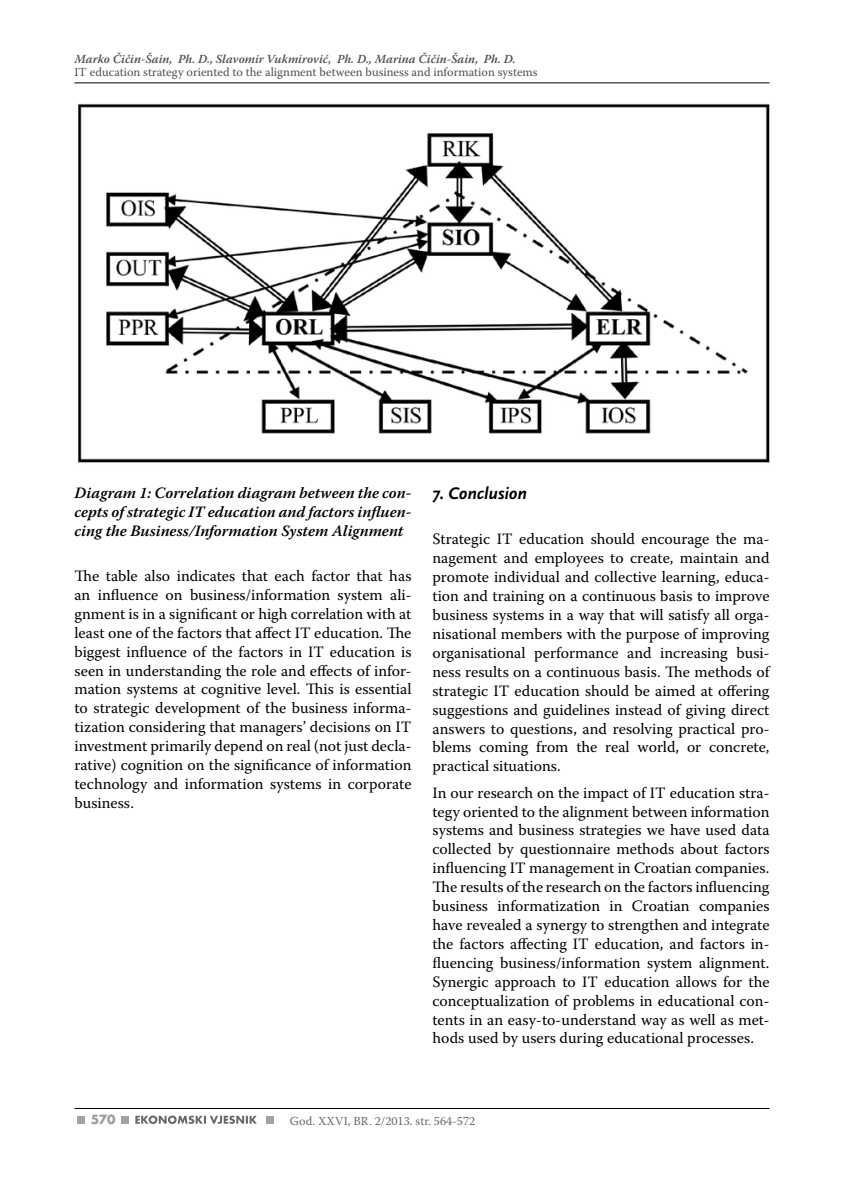
<style>
.page{position:relative;width:844px;height:1191px;background:#fff}
.page>*{position:absolute;margin:0;border:0;box-sizing:border-box;transform-origin:0 0}
.t1{font:italic 700 17.5px "Scala Sans Pro";color:#000}
.t2{font:15.75px/18.9px "Warnock Pro";color:#000;text-align:justify}
.t3{font:italic 600 15.75px/18.9px "Warnock Pro";color:#000;text-align:justify}
.t4{font:700 14px "Futura TOT";color:#9c9ca0}
.t5{font:12.25px "Warnock Pro";color:#504f53}
.t6{font:italic 600 12.25px "Warnock Pro";color:#504f53}
.t7{font:12.25px "Warnock Pro";color:#68676c}
</style>
<div class="page">
<hr style="left:74px;top:83px;width:695px;height:1px;background:#000">
<hr style="left:74px;top:1108px;width:695px;height:1px;background:#000">
<svg style="left:135px;top:1115px;width:122px;height:9px"></svg>
<div style="left:121px;top:1115px;width:7px;height:8px;background:#a3a3a7"></div>
<div style="left:266px;top:1115px;width:8px;height:8px;background:#a3a3a7"></div>
<div style="left:77px;top:1115px;width:8px;height:8px;background:#a3a3a7"></div>
<img style="left:78px;top:103px;width:692px;height:360px">
<p class="t6" style="left:74px;top:52px;width:442px">Marko Čičin-Šain, Ph. D., Slavomir Vukmirović, Ph. D., Marina Čičin-Šain, Ph. D.</p>
<p class="t5" style="left:74px;top:64px;width:464px">IT education strategy oriented to the alignment between business and information systems</p>
<p class="t3" style="left:74px;top:483px;width:338px">Diagram 1: Correlation diagram between the con&shy;cepts of strategic IT education and factors influen&shy;cing the Business/Information System Alignment</p>
<p class="t2" style="left:74px;top:566px;width:338px">The table also indicates that each factor that has an influence on business/information system ali&shy;gnment is in a significant or high correlation with at least one of the factors that affect IT education. The biggest influence of the factors in IT education is seen in understanding the role and effects of infor&shy;mation systems at cognitive level. This is essential to strategic development of the business informa&shy;tization considering that managers’ decisions on IT investment primarily depend on real (not just decla&shy;rative) cognition on the significance of information technology and information systems in corporate business.</p>
<p class="t1" style="left:432px;top:483px;width:96px">7. Conclusion</p>
<p class="t2" style="left:432px;top:529px;width:338px">Strategic IT education should encourage the ma&shy;nagement and employees to create, maintain and promote individual and collective learning, educa&shy;tion and training on a continuous basis to improve business systems in a way that will satisfy all orga&shy;nisational members with the purpose of improving organisational performance and increasing busi&shy;ness results on a continuous basis. The methods of strategic IT education should be aimed at offering suggestions and guidelines instead of giving direct answers to questions, and resolving practical pro&shy;blems coming from the real world, or concrete, practical situations.</p>
<p class="t2" style="left:432px;top:782px;width:338px">In our research on the impact of IT education stra&shy;tegy oriented to the alignment between information systems and business strategies we have used data collected by questionnaire methods about factors influencing IT management in Croatian companies.<br>The results of the research on the factors influencing business informatization in Croatian companies have revealed a synergy to strengthen and integrate the factors affecting IT education, and factors in&shy;fluencing business/information system alignment.<br>Synergic approach to IT education allows for the conceptualization of problems in educational con&shy;tents in an easy-to-understand way as well as met&shy;hods used by users during educational processes.</p>
<p class="t4" style="left:91px;top:1111px;width:26px">570</p>
<p class="t7" style="left:290px;top:1113px;width:187px">God. XXVI, BR. 2/2013. str. 564-572</p>
</div>
